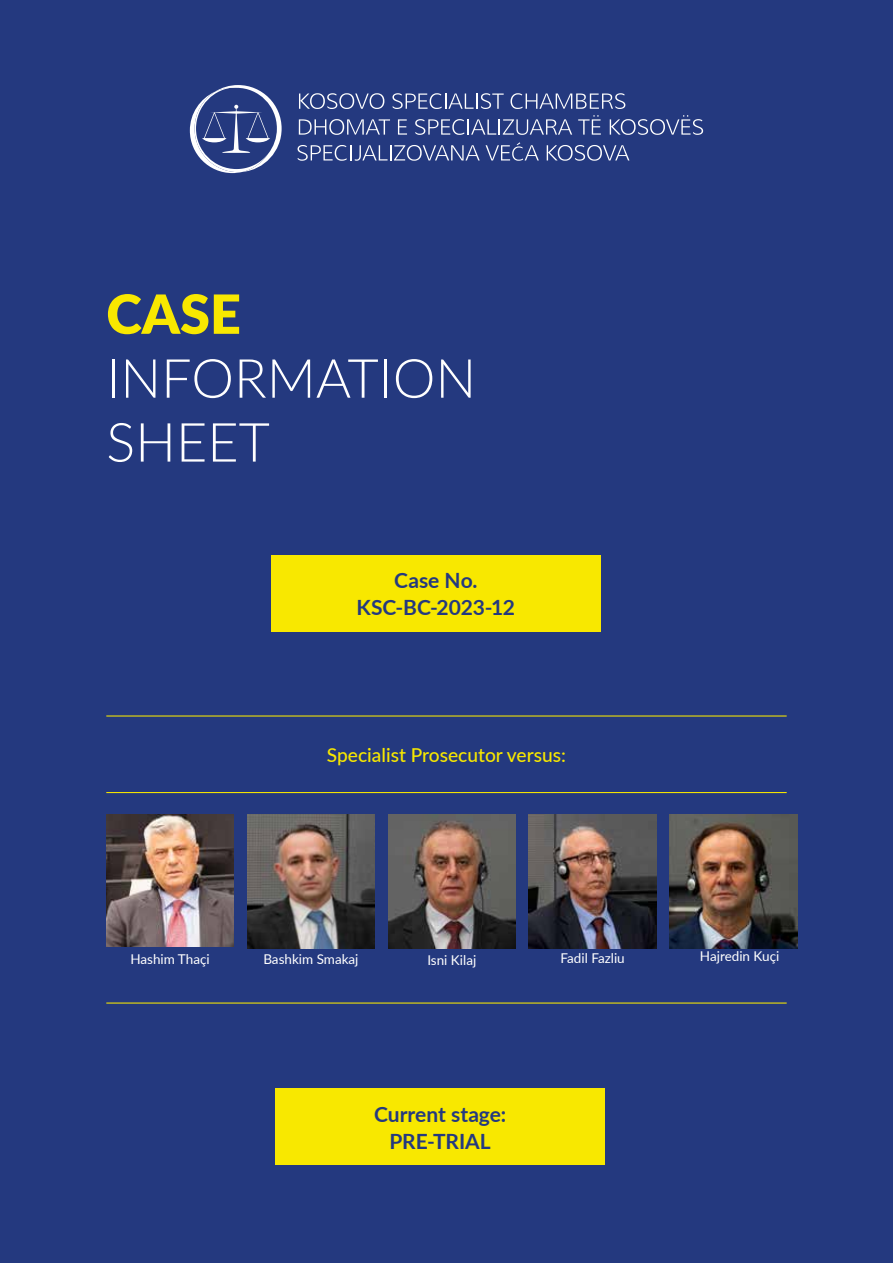
<style>
.page{position:relative;width:893px;height:1263px;background:#24397f}
.page>*{position:absolute;margin:0;border:0;box-sizing:border-box;transform-origin:0 0}
.t1{font:300 54px/63.9px "Lato";color:#fff}
.t2{font:900 54px "Lato";color:#f8e800}
.t3{font:700 21px/27px "Lato";color:#24397f;text-align:center}
.t4{font:500 19.2px "Lato";color:#f8e800}
.t5{font:13.5px "Lato";color:#fff}
</style>
<div class="page">
<div style="left:271px;top:555px;width:330px;height:76px;background:#f8e800"></div>
<img style="left:106px;top:814px;width:128px;height:133px">
<img style="left:247px;top:814px;width:128px;height:134px">
<img style="left:388px;top:814px;width:128px;height:134px">
<hr style="left:106px;top:715px;width:681px;height:1px;background:#f8e800">
<hr style="left:106px;top:792px;width:681px;height:1px;background:#f8e800">
<hr style="left:106px;top:1002px;width:681px;height:1px;background:#f8e800">
<svg style="left:299px;top:119px;width:91px;height:16px"></svg>
<svg style="left:398px;top:119px;width:9px;height:16px"></svg>
<svg style="left:415px;top:119px;width:157px;height:16px"></svg>
<svg style="left:578px;top:115px;width:23px;height:20px"></svg>
<svg style="left:610px;top:115px;width:93px;height:20px"></svg>
<svg style="left:299px;top:93px;width:85px;height:16px"></svg>
<svg style="left:392px;top:93px;width:112px;height:16px"></svg>
<svg style="left:511px;top:93px;width:114px;height:16px"></svg>
<svg style="left:297px;top:145px;width:183px;height:16px"></svg>
<svg style="left:547px;top:145px;width:82px;height:16px"></svg>
<svg style="left:486px;top:142px;width:53px;height:19px"></svg>
<svg style="left:190px;top:85px;width:92px;height:88px"></svg>
<div style="left:275px;top:1089px;width:330px;height:76px;background:#f8e800"></div>
<img style="left:529px;top:814px;width:127px;height:134px">
<img style="left:670px;top:814px;width:127px;height:134px">
<h1 class="t2" style="left:106px;top:273px;width:136px">CASE</h1>
<h1 class="t1" style="left:106px;top:344px;width:371px">INFORMATION<br>SHEET</h1>
<h2 class="t3" style="left:357px;top:566px;width:160px">Case No.<br>KSC-BC-2023-12</h2>
<h3 class="t4" style="left:327px;top:741px;width:240px">Specialist Prosecutor versus:</h3>
<p class="t5" style="left:130px;top:949px;width:81px">Hashim Thaçi</p>
<p class="t5" style="left:263px;top:949px;width:97px">Bashkim Smakaj</p>
<p class="t5" style="left:427px;top:950px;width:50px">Isni Kilaj</p>
<p class="t5" style="left:560px;top:948px;width:66px">Fadil Fazliu</p>
<p class="t5" style="left:700px;top:946px;width:81px">Hajredin Kuçi</p>
<h2 class="t3" style="left:374px;top:1100px;width:134px">Current stage:<br>PRE-TRIAL</h2>
</div>
